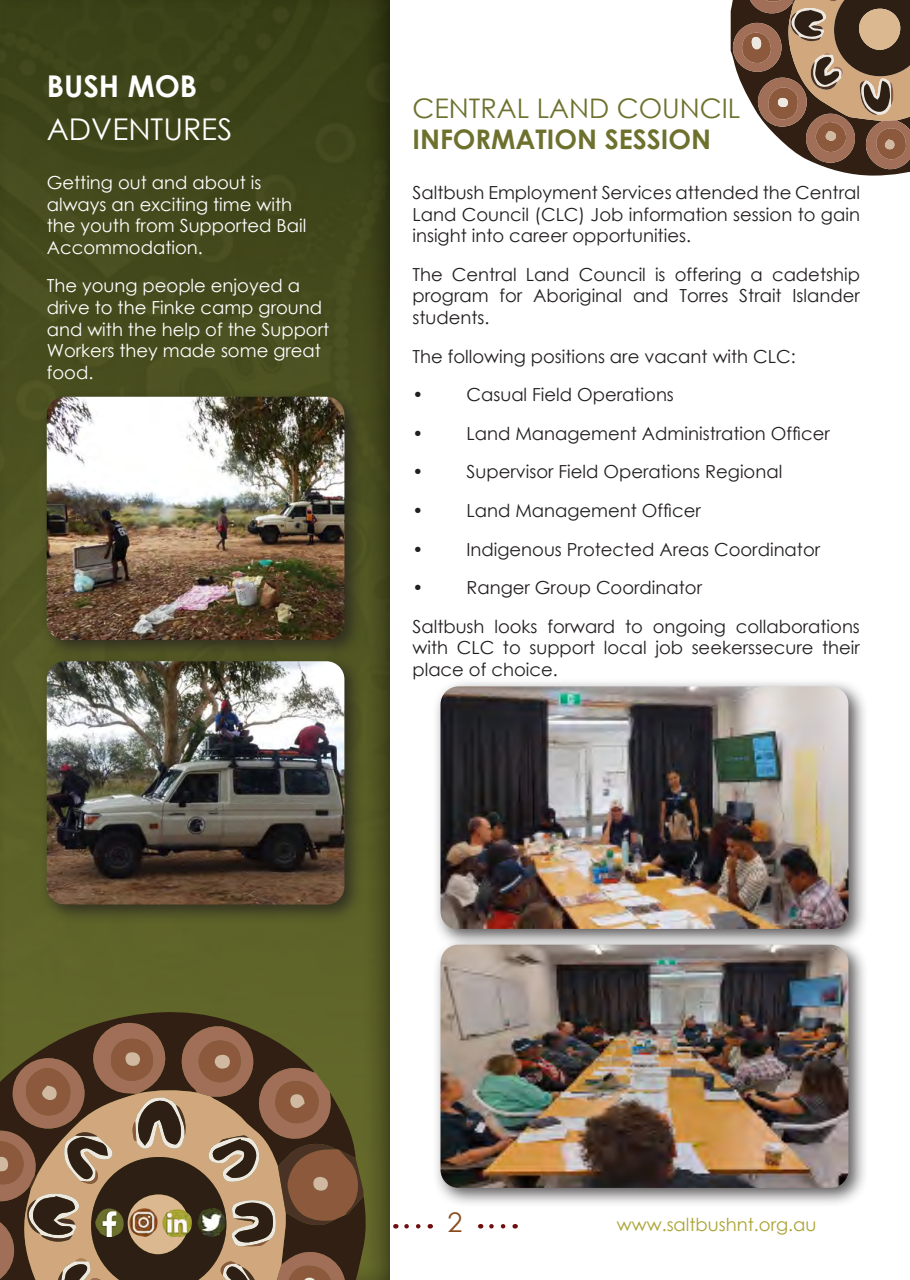
<style>
.page{position:relative;width:910px;height:1280px;background:#fff}
.page>*{position:absolute;margin:0;border:0;box-sizing:border-box;transform-origin:0 0}
.Title_Green{font:30px "Century Gothic";color:#fff}
.Title_Green-2{font:700 30px "Century Gothic";color:#fff}
.Title_Green-3{font:27px/31.5px "Century Gothic";color:#6e712e}
.t1{font:27px "Century Gothic";color:#894c1d}
.Body_Black{font:18px/21.6px "Century Gothic";color:#231f20;text-align:justify}
.Body_Black-2{font:18px/21.6px "Century Gothic";color:#fff}
.t2{font:18px "Century Gothic";color:#aaa335}
.s1{font-weight:700}
</style>
<div class="page">
<div style="left:0;top:0;width:391px;height:1280px;background:#231f20;opacity:.75"></div>
<div style="left:38px;top:653px;width:327px;height:271px;background:#231f20;opacity:.75"></div>
<img style="left:47px;top:661px;width:297px;height:243px">
<div style="left:38px;top:389px;width:327px;height:271px;background:#231f20;opacity:.75"></div>
<img style="left:47px;top:397px;width:297px;height:243px">
<div style="left:433px;top:936px;width:436px;height:272px;background:#231f20;opacity:.75"></div>
<img style="left:441px;top:949px;width:407px;height:239px">
<div style="left:432px;top:678px;width:437px;height:271px;background:#231f20;opacity:.75"></div>
<img style="left:441px;top:686px;width:407px;height:243px">
<svg style="left:731px;top:0;width:179px;height:176px;background:#907662"></svg>
<div style="left:778px;top:98px;width:10px;height:9px;background:#ede8e0;border-radius:50%"></div>
<svg style="left:0;top:1007px;width:367px;height:273px;background:#5a5c26"></svg>
<svg style="left:0;top:1021px;width:364px;height:259px;background:#7b5f43"></svg>
<img style="left:95px;top:1209px;width:28px;height:28px">
<img style="left:197px;top:1209px;width:28px;height:28px">
<img style="left:129px;top:1209px;width:28px;height:28px">
<img style="left:163px;top:1209px;width:29px;height:28px">
<svg style="left:395px;top:1224px;width:23px;height:4px"></svg>
<svg style="left:480px;top:1224px;width:23px;height:4px"></svg>
<p class="Title_Green-2" style="left:47px;top:64px;width:152px">BUSH MOB</p>
<p class="Title_Green" style="left:47px;top:108px;width:187px">ADVENTURES</p>
<p class="Body_Black-2" style="left:47px;top:171px;width:261px">Getting out and about is always an exciting time with the youth from Supported Bail<br>Accommodation.</p>
<p class="Body_Black-2" style="left:47px;top:275px;width:284px">The young people enjoyed a drive to the Finke camp ground and with the help of the Support<br>Workers they made some great food.</p>
<p class="Title_Green-3" style="left:412px;top:92px;width:329px">CENTRAL LAND COUNCIL<br><span class="s1">INFORMATION SESSION</span></p>
<p class="Body_Black" style="left:412px;top:181px;width:449px">Saltbush Employment Services attended the Central Land Council (CLC) Job information session to gain insight into career opportunities.</p>
<p class="Body_Black" style="left:412px;top:263px;width:449px">The Central Land Council is offering a cadetship program for Aboriginal and Torres Strait Islander students.</p>
<p class="Body_Black" style="left:412px;top:345px;width:385px">The following positions are vacant with CLC:</p>
<p class="Body_Black" style="left:412px;top:384px;width:263px">• Casual Field Operations</p>
<p class="Body_Black" style="left:412px;top:422px;width:419px">• Land Management Administration Officer</p>
<p class="Body_Black" style="left:412px;top:461px;width:371px">• Supervisor Field Operations Regional</p>
<p class="Body_Black" style="left:412px;top:499px;width:290px">• Land Management Officer</p>
<p class="Body_Black" style="left:412px;top:538px;width:409px">• Indigenous Protected Areas Coordinator</p>
<p class="Body_Black" style="left:412px;top:577px;width:291px">• Ranger Group Coordinator</p>
<p class="Body_Black" style="left:412px;top:615px;width:449px">Saltbush looks forward to ongoing collaborations with CLC to support local job seekerssecure their place of choice.</p>
<h2 class="t1" style="left:447px;top:1203px;width:16px">2</h2>
<p class="t2" style="left:617px;top:1211px;width:201px">www.saltbushnt.org.au</p>
</div>
